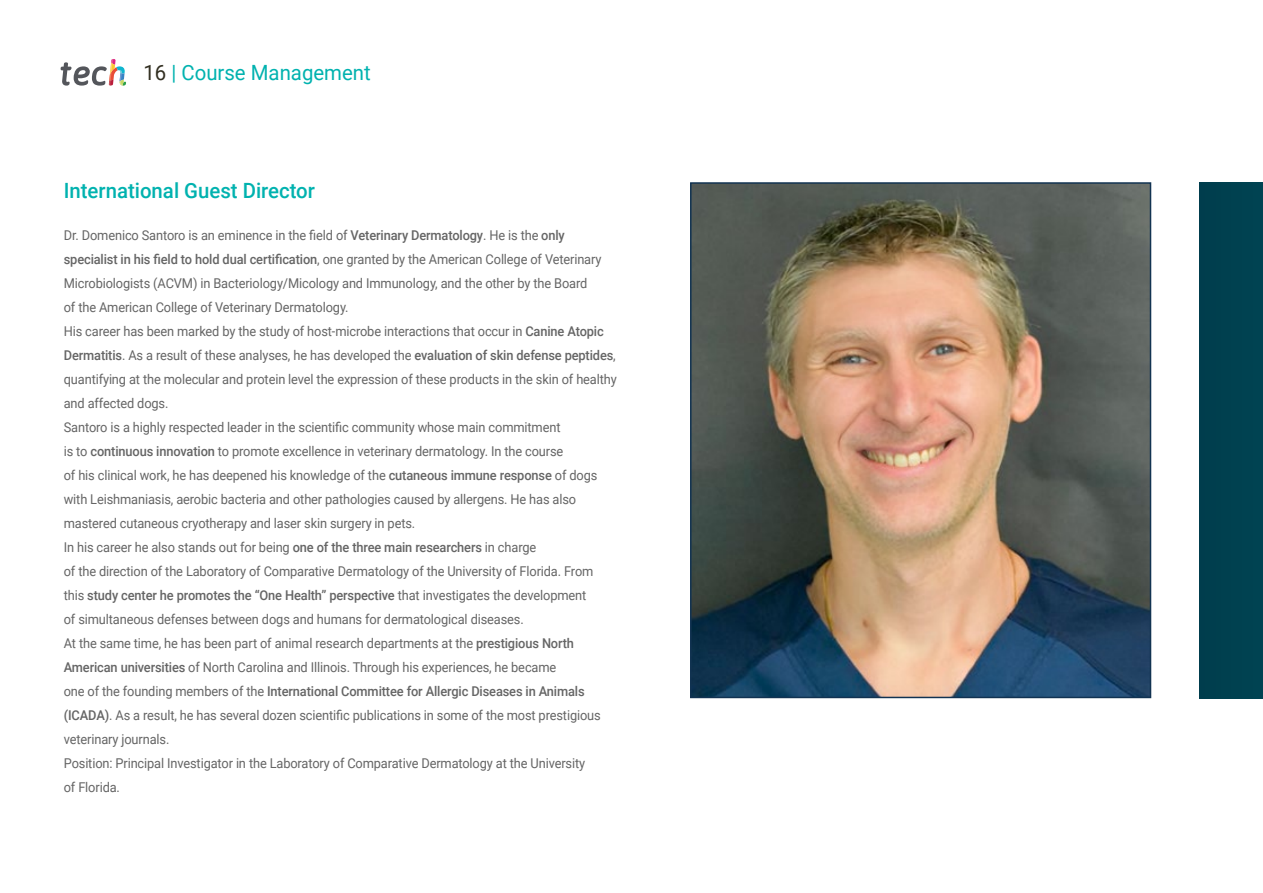
<style>
.page{position:relative;width:1263px;height:893px;background:#fff}
.page>*{position:absolute;margin:0;border:0;box-sizing:border-box;transform-origin:0 0}
.t1{font:500 21px "Roboto";color:#00b2af}
.t2{font:21px "Roboto";color:#00b2af}
.t3{font:13.5px/24px "Roboto";letter-spacing:-.01em;color:#656565;scale:.95 1}
.s1{color:#312e20}
.s2{font-weight:500}
</style>
<div class="page">
<img style="left:693px;top:185px;width:455px;height:510px">
<div style="left:690px;top:182px;width:461px;height:516px;border:2px solid #123352"></div>
<div style="left:1199px;top:182px;width:64px;height:516px;background:#00404f"></div>
<svg style="left:61px;top:59px;width:65px;height:27px"></svg>
<h1 class="t2" style="left:144px;top:57px;width:229px"><span class="s1">16</span> | Course Management</h1>
<h1 class="t1" style="left:64px;top:176px;width:253px">International Guest Director</h1>
<p class="t3" style="left:64px;top:222px;width:584px">Dr. Domenico Santoro is an eminence in the field of <span class="s2">Veterinary Dermatology</span>. He is the <span class="s2">only specialist in his field to hold dual certification</span>, one granted by the American College of Veterinary Microbiologists (ACVM) in Bacteriology/Micology and Immunology, and the other by the Board<br>of the American College of Veterinary Dermatology.<br>His career has been marked by the study of host-microbe interactions that occur in <span class="s2">Canine Atopic Dermatitis</span>. As a result of these analyses, he has developed the <span class="s2">evaluation of skin defense peptides</span>, quantifying at the molecular and protein level the expression of these products in the skin of healthy and affected dogs.<br>Santoro is a highly respected leader in the scientific community whose main commitment<br>is to <span class="s2">continuous innovation</span> to promote excellence in veterinary dermatology. In the course<br>of his clinical work, he has deepened his knowledge of the <span class="s2">cutaneous immune response</span> of dogs with Leishmaniasis, aerobic bacteria and other pathologies caused by allergens. He has also mastered cutaneous cryotherapy and laser skin surgery in pets.<br>In his career he also stands out for being <span class="s2">one of the three main researchers</span> in charge<br>of the direction of the Laboratory of Comparative Dermatology of the University of Florida. From this <span class="s2">study center he promotes the “One Health” perspective</span> that investigates the development<br>of simultaneous defenses between dogs and humans for dermatological diseases.<br>At the same time, he has been part of animal research departments at the <span class="s2">prestigious North American universities</span> of North Carolina and Illinois. Through his experiences, he became<br>one of the founding members of the <span class="s2">International Committee for Allergic Diseases in Animals (ICADA)</span>. As a result, he has several dozen scientific publications in some of the most prestigious veterinary journals.<br>Position: Principal Investigator in the Laboratory of Comparative Dermatology at the University<br>of Florida.</p>
</div>
